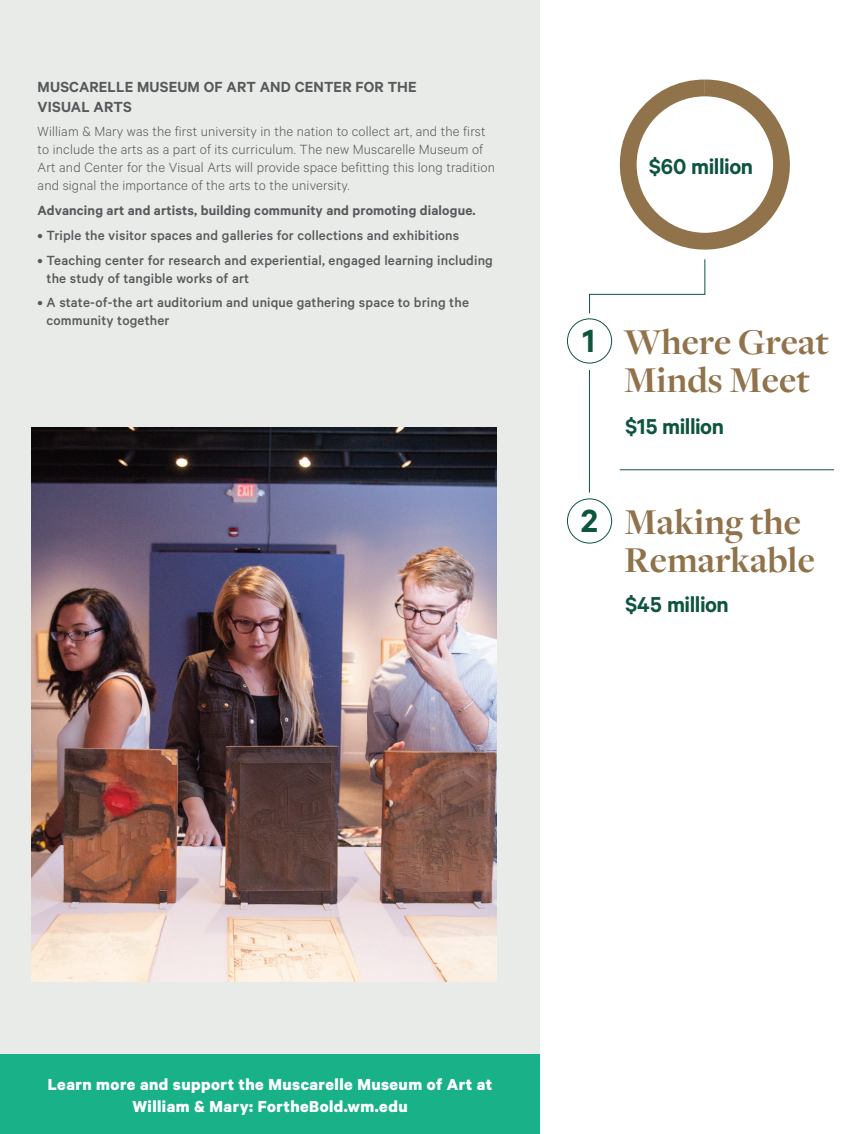
<style>
.page{position:relative;width:864px;height:1134px;background:#fff}
.page>*{position:absolute;margin:0;border:0;box-sizing:border-box;transform-origin:0 0}
.t1{font:700 37.8px/37.8px "Freight Disp Pro";color:#90724b;text-align:center}
.t2{font:600 24.3px "Calibre";letter-spacing:-.02em;color:#0e553e}
.t3{font:700 18px/21.6px "Calibre";letter-spacing:.025em;color:#fff;text-align:center}
.t4{font:600 16.5px/19.8px "Calibre";letter-spacing:.01em;color:#57585a}
.t5{font:300 15px/18px "Calibre";letter-spacing:.01em;color:#57585a}
.t6{font:500 15px/18px "Calibre";letter-spacing:.01em;color:#57585a}
.t7{font:600 15px "Calibre";letter-spacing:.01em;color:#57585a}
.s1{font-family:"Calibre";font-weight:600;font-size:36.15px;color:#0e553e}
</style>
<div class="page">
<div style="left:0;top:0;width:540px;height:1113px;background:#e8ebe8"></div>
<hr style="left:589px;top:370px;width:1px;height:123px;background:#0e553e">
<div style="left:567px;top:319px;width:45px;height:44px;border:1px solid #0e553e;border-radius:50%"></div>
<div style="left:567px;top:499px;width:45px;height:44px;border:1px solid #0e553e;border-radius:50%"></div>
<svg style="left:589px;top:80px;width:201px;height:234px"></svg>
<hr style="left:620px;top:469px;width:214px;height:1px;background:#0e553e">
<div style="left:0;top:1054px;width:540px;height:80px;background:#18b188"></div>
<img style="left:32px;top:428px;width:464px;height:553px">
<p class="t4" style="left:38px;top:76px;width:381px">MUSCARELLE MUSEUM OF ART AND CENTER FOR THE<br>VISUAL ARTS</p>
<p class="t5" style="left:38px;top:122px;width:459px">William &amp; Mary was the first university in the nation to collect art, and the first to include the arts as a part of its curriculum. The new Muscarelle Museum of Art and Center for the Visual Arts will provide space befitting this long tradition and signal the importance of the arts to the university.</p>
<p class="t7" style="left:38px;top:202px;width:440px">Advancing art and artists, building community and promoting dialogue.</p>
<p class="t6" style="left:38px;top:226px;width:423px">• Triple the visitor spaces and galleries for collections and exhibitions</p>
<p class="t6" style="left:47px;top:251px;width:448px;text-indent:-9px">• Teaching center for research and experiential, engaged learning including the study of tangible works of art</p>
<p class="t6" style="left:47px;top:293px;width:424px;text-indent:-9px">• A state-of-the art auditorium and unique gathering space to bring the community together</p>
<p class="t2" style="left:649px;top:151px;width:106px">$60 million</p>
<h1 class="t1" style="left:582px;top:322px;width:248px"><span class="s1">1</span> Where Great<br>Minds Meet</h1>
<p class="t2" style="left:625px;top:412px;width:100px">$15 million</p>
<h1 class="t1" style="left:625px;top:502px;width:192px;text-align:left;text-indent:-44px"><span class="s1">2</span> Making the<br>Remarkable</h1>
<p class="t2" style="left:625px;top:590px;width:105px">$45 million</p>
<p class="t3" style="left:48px;top:1073px;width:446px">Learn more and support the Muscarelle Museum of Art at<br>William &amp; Mary: FortheBold.wm.edu</p>
</div>
